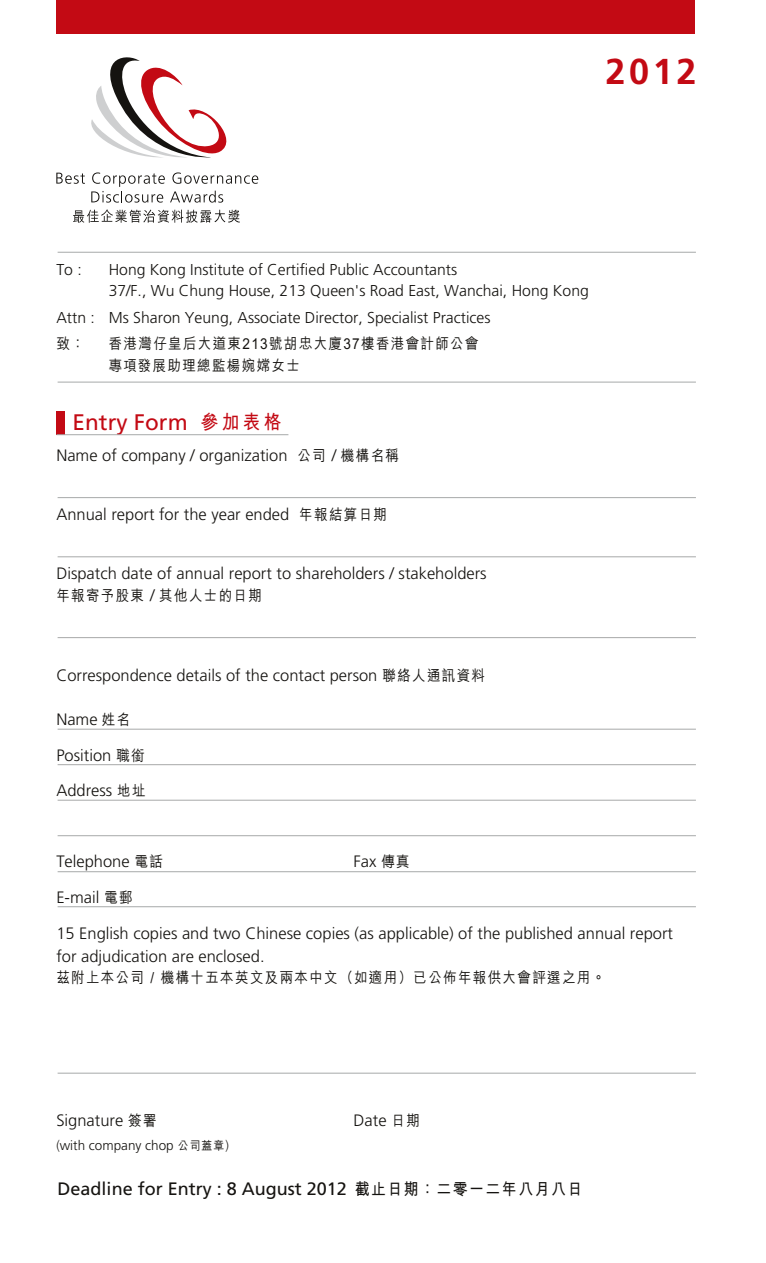
<style>
.page{position:relative;width:766px;height:1263px;background:#fff}
.page>*{position:absolute;margin:0;border:0;box-sizing:border-box;transform-origin:0 0}
.t1{font:700 36px "Frutiger";color:#c30a14}
.t2{font:22.5px "Frutiger";color:#c30a14}
.t3{font:18px "Frutiger";color:#151310}
.t4{font:300 16.5px/35.5px "Frutiger";color:#151310}
.t5{font:300 15.75px/20.5px "Frutiger";color:#151310}
.t6{font:500 15px/22.5px "M Hei";letter-spacing:.1em;color:#151310;scale:.9 1}
.t7{font:300 13.5px "Frutiger";color:#151310;scale:.9 1}
.s1{font-family:"M Hei";font-weight:700;font-size:19.5px}
.s2{font-family:"M Hei";font-weight:500;font-size:15px}
.s3{font-family:"Frutiger";font-weight:300;font-size:16.5px}
.s4{font-family:"M Hei";font-weight:500;font-size:12px}
.s5{font-family:"M Hei";font-weight:700;font-size:16.5px}
</style>
<div class="page">
<hr style="left:58px;top:497px;width:637px;height:1px;background:#a7a9a9">
<hr style="left:58px;top:556px;width:637px;height:1px;background:#a7a9a9">
<hr style="left:58px;top:637px;width:637px;height:1px;background:#a7a9a9">
<hr style="left:58px;top:729px;width:637px;height:1px;background:#a7a9a9">
<hr style="left:58px;top:800px;width:637px;height:1px;background:#a7a9a9">
<hr style="left:58px;top:871px;width:637px;height:1px;background:#a7a9a9">
<hr style="left:58px;top:764px;width:637px;height:1px;background:#a7a9a9">
<hr style="left:58px;top:906px;width:637px;height:1px;background:#a7a9a9">
<hr style="left:58px;top:835px;width:637px;height:1px;background:#a7a9a9">
<hr style="left:58px;top:1073px;width:637px;height:1px;background:#a7a9a9">
<hr style="left:58px;top:382px;width:637px;height:1px;background:#a7a9a9">
<hr style="left:58px;top:252px;width:637px;height:1px;background:#a7a9a9">
<svg style="left:91px;top:57px;width:136px;height:101px"></svg>
<svg style="left:56px;top:173px;width:29px;height:11px"></svg>
<svg style="left:73px;top:209px;width:167px;height:14px"></svg>
<svg style="left:91px;top:172px;width:167px;height:31px"></svg>
<div style="left:56px;top:411px;width:9px;height:24px;background:#c30a14"></div>
<hr style="left:56px;top:434px;width:232px;height:1px;background:#a7a9a9">
<div style="left:56px;top:0;width:638px;height:34px;background:#c30a14"></div>
<h1 class="t1" style="left:605px;top:50px;width:92px">2012</h1>
<p class="t5" style="left:56px;top:260px;width:27px">To :</p>
<p class="t5" style="left:109px;top:260px;width:481px">Hong Kong Institute of Certified Public Accountants<br>37/F., Wu Chung House, 213 Queen's Road East, Wanchai, Hong Kong</p>
<p class="t5" style="left:56px;top:307px;width:435px">Attn : Ms Sharon Yeung, Associate Director, Specialist Practices</p>
<p class="t6" style="left:56px;top:332px;width:33px">致：</p>
<p class="t6" style="left:109px;top:332px;width:412px">香港灣仔皇后大道東213號胡忠大廈37樓香港會計師公會專項發展助理總監楊婉嫦女士</p>
<h2 class="t2" style="left:73px;top:409px;width:210px">Entry Form <span class="s1">參加表格</span></h2>
<p class="t4" style="left:56px;top:438px;width:344px">Name of company / organization <span class="s2">公司</span> / <span class="s2">機構名稱</span></p>
<p class="t4" style="left:56px;top:497px;width:332px">Annual report for the year ended <span class="s2">年報結算日期</span></p>
<p class="t4" style="left:56px;top:556px;width:432px">Dispatch date of annual report to shareholders / stakeholders</p>
<p class="t6" style="left:56px;top:585px;width:230px">年報寄予股東 <span class="s3">/</span> 其他人士的日期</p>
<p class="t4" style="left:56px;top:658px;width:430px">Correspondence details of the contact person <span class="s2">聯絡人通訊資料</span></p>
<p class="t4" style="left:56px;top:702px;width:91px">Name <span class="s2">姓名<br></span>Position <span class="s2">職銜<br></span>Address <span class="s2">地址</span></p>
<p class="t4" style="left:56px;top:844px;width:108px">Telephone <span class="s2">電話</span></p>
<p class="t4" style="left:353px;top:844px;width:58px">Fax <span class="s2">傳真</span></p>
<p class="t4" style="left:56px;top:879px;width:618px">E-mail <span class="s2">電郵<br></span>15 English copies and two Chinese copies (as applicable) of the published annual report</p>
<p class="t4" style="left:56px;top:938px;width:210px">for adjudication are enclosed.</p>
<p class="t6" style="left:56px;top:967px;width:611px">茲附上本公司 / 機構十五本英文及兩本中文（如適用）已公佈年報供大會評選之用。</p>
<p class="t4" style="left:56px;top:1103px;width:102px">Signature <span class="s2">簽署</span></p>
<p class="t4" style="left:353px;top:1103px;width:68px">Date <span class="s2">日期</span></p>
<p class="t7" style="left:56px;top:1137px;width:193px">(with company chop <span class="s4">公司蓋章</span>)</p>
<p class="t3" style="left:58px;top:1178px;width:526px">Deadline for Entry : 8 August 2012 <span class="s5">截止日期：二零一二年八月八日</span></p>
</div>
